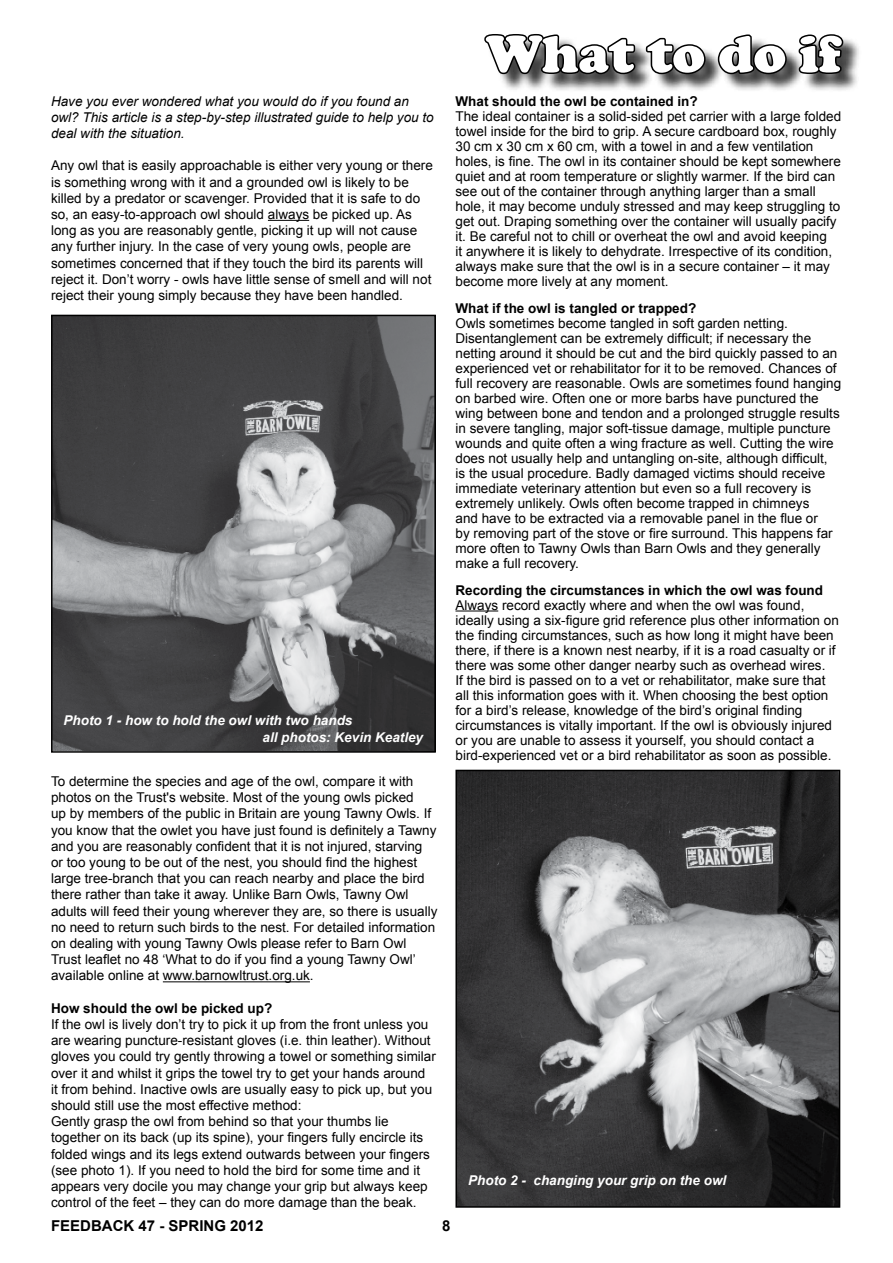
<style>
.page{position:relative;width:893px;height:1263px;background:#fff}
.page>*{position:absolute;margin:0;border:0;box-sizing:border-box;transform-origin:0 0}
.t1{font:900 54px "Cooper";color:#fff}
.t2{font:700 15px "Arial";color:#000}
.t3{font:13.5px/15px "Arial";color:#000}
.t4{font:700 13.5px "Arial";color:#000}
.t5{font:italic 13.5px/16.2px "Arial";color:#000}
.t6{font:italic 700 13.5px/16.2px "Arial";color:#fff}
</style>
<div class="page">
<div style="left:487px;top:36px;width:375px;height:57px;background:#000;opacity:.75"></div>
<svg style="left:484px;top:34px;width:223px;height:43px"></svg>
<svg style="left:716px;top:34px;width:72px;height:43px"></svg>
<svg style="left:796px;top:34px;width:50px;height:42px;background:#676767"></svg>
<hr style="left:268px;top:220px;width:41px;height:1px;background:#000">
<hr style="left:163px;top:981px;width:147px;height:1px;background:#000">
<hr style="left:455px;top:610px;width:43px;height:1px;background:#000">
<img style="left:458px;top:773px;width:379px;height:432px">
<div style="left:455px;top:770px;width:385px;height:438px;border:2px solid #000"></div>
<img style="left:54px;top:318px;width:379px;height:432px">
<div style="left:51px;top:315px;width:385px;height:438px;border:2px solid #000"></div>
<p class="t5" style="left:51px;top:93px;width:384px">Have you ever wondered what you would do if you found an owl? This article is a step-by-step illustrated guide to help you to deal with the situation.</p>
<p class="t3" style="left:51px;top:158px;width:383px;line-height:16.2px">Any owl that is easily approachable is either very young or there is something wrong with it and a grounded owl is likely to be killed by a predator or scavenger. Provided that it is safe to do so, an easy-to-approach owl should always be picked up. As long as you are reasonably gentle, picking it up will not cause any further injury. In the case of very young owls, people are sometimes concerned that if they touch the bird its parents will reject it. Don’t worry - owls have little sense of smell and will not reject their young simply because they have been handled.</p>
<p class="t6" style="left:263px;top:713px;width:162px;text-indent:-199px">Photo 1 - how to hold the owl with two hands<br>all photos: Kevin Keatley</p>
<p class="t3" style="left:51px;top:773px;width:388px;line-height:16.2px">To determine the species and age of the owl, compare it with photos on the Trust's website. Most of the young owls picked<br>up by members of the public in Britain are young Tawny Owls. If you know that the owlet you have just found is definitely a Tawny and you are reasonably confident that it is not injured, starving or too young to be out of the nest, you should find the highest large tree-branch that you can reach nearby and place the bird there rather than take it away. Unlike Barn Owls, Tawny Owl adults will feed their young wherever they are, so there is usually no need to return such birds to the nest. For detailed information on dealing with young Tawny Owls please refer to Barn Owl Trust leaflet no 48 ‘What to do if you find a young Tawny Owl’ available online at www.barnowltrust.org.uk.</p>
<p class="t4" style="left:51px;top:999px;width:223px">How should the owl be picked up?</p>
<p class="t3" style="left:51px;top:1016px;width:386px;line-height:16.2px">If the owl is lively don’t try to pick it up from the front unless you are wearing puncture-resistant gloves (i.e. thin leather). Without gloves you could try gently throwing a towel or something similar over it and whilst it grips the towel try to get your hands around<br>it from behind. Inactive owls are usually easy to pick up, but you should still use the most effective method:<br>Gently grasp the owl from behind so that your thumbs lie together on its back (up its spine), your fingers fully encircle its folded wings and its legs extend outwards between your fingers (see photo 1). If you need to hold the bird for some time and it appears very docile you may change your grip but always keep control of the feet – they can do more damage than the beak.</p>
<h1 class="t1" style="left:486px;top:22px;width:357px">What to do if</h1>
<p class="t4" style="left:455px;top:92px;width:244px">What should the owl be contained in?</p>
<p class="t3" style="left:455px;top:108px;width:387px">The ideal container is a solid-sided pet carrier with a large folded towel inside for the bird to grip. A secure cardboard box, roughly 30 cm x 30 cm x 60 cm, with a towel in and a few ventilation holes, is fine. The owl in its container should be kept somewhere quiet and at room temperature or slightly warmer. If the bird can see out of the container through anything larger than a small hole, it may become unduly stressed and may keep struggling to get out. Draping something over the container will usually pacify it. Be careful not to chill or overheat the owl and avoid keeping<br>it anywhere it is likely to dehydrate. Irrespective of its condition, always make sure that the owl is in a secure container – it may become more lively at any moment.</p>
<p class="t4" style="left:455px;top:299px;width:242px">What if the owl is tangled or trapped?</p>
<p class="t3" style="left:455px;top:315px;width:387px">Owls sometimes become tangled in soft garden netting.<br>Disentanglement can be extremely difficult; if necessary the netting around it should be cut and the bird quickly passed to an experienced vet or rehabilitator for it to be removed. Chances of full recovery are reasonable. Owls are sometimes found hanging on barbed wire. Often one or more barbs have punctured the wing between bone and tendon and a prolonged struggle results in severe tangling, major soft-tissue damage, multiple puncture wounds and quite often a wing fracture as well. Cutting the wire does not usually help and untangling on-site, although difficult,<br>is the usual procedure. Badly damaged victims should receive immediate veterinary attention but even so a full recovery is extremely unlikely. Owls often become trapped in chimneys<br>and have to be extracted via a removable panel in the flue or<br>by removing part of the stove or fire surround. This happens far more often to Tawny Owls than Barn Owls and they generally make a full recovery.</p>
<p class="t4" style="left:455px;top:581px;width:369px">Recording the circumstances in which the owl was found</p>
<p class="t3" style="left:455px;top:597px;width:385px">Always record exactly where and when the owl was found, ideally using a six-figure grid reference plus other information on the finding circumstances, such as how long it might have been there, if there is a known nest nearby, if it is a road casualty or if there was some other danger nearby such as overhead wires.<br>If the bird is passed on to a vet or rehabilitator, make sure that all this information goes with it. When choosing the best option for a bird’s release, knowledge of the bird’s original finding circumstances is vitally important. If the owl is obviously injured or you are unable to assess it yourself, you should contact a bird-experienced vet or a bird rehabilitator as soon as possible.</p>
<p class="t6" style="left:468px;top:1172px;width:260px">Photo 2 - changing your grip on the owl</p>
<p class="t2" style="left:51px;top:1216px;width:214px">FEEDBACK 47 - SPRING 2012</p>
<p class="t2" style="left:442px;top:1216px;width:10px">8</p>
</div>
